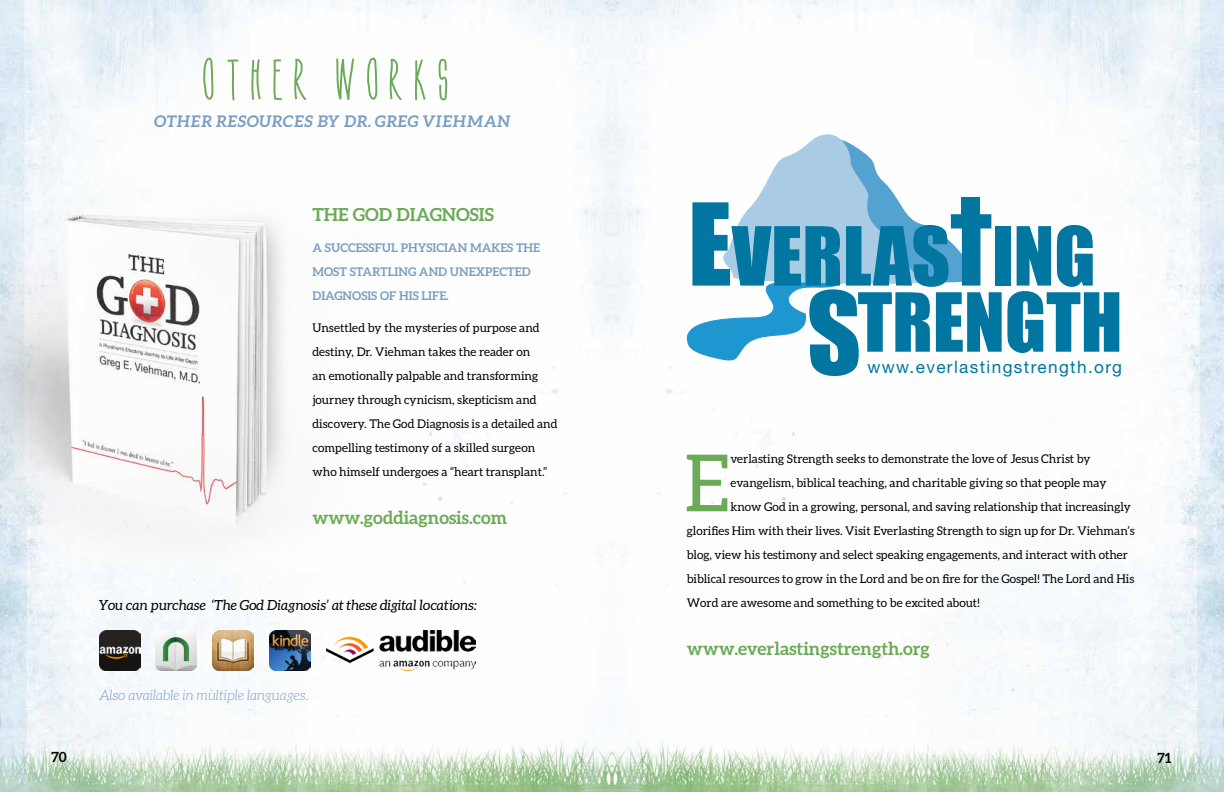
<style>
.page{position:relative;width:1224px;height:792px;background:#fff}
.page>*{position:absolute;margin:0;border:0;box-sizing:border-box;transform-origin:0 0}
.t1{font:79px "Aleo";color:#6baa56}
.t2{font:75.1px/66.1px "Impact";color:#0076a0}
.t3{font:57px "Heidi";color:#6baa56}
.t4{font:700 18px "Aleo";color:#6baa56}
.t5{font:17.2px "Helvetica Neue";letter-spacing:.08em;color:#0076a0}
.t6{font:italic 700 16px "Aleo";color:#7a9ec2}
.t7{font:700 14px "Aleo";color:#000}
.t8{font:italic 13.9px "Aleo";color:#000}
.t9{font:italic 300 13.9px "Aleo";color:#7a9ec2}
.t10{font:12px/24px "Aleo";color:#000}
.t11{font:700 12px/24px "Aleo";color:#7a9ec2}
.s1{font-size:105.2px}
.s2{font-size:90.2px}
</style>
<div class="page">
<img style="left:0;top:0;width:1224px;height:792px">
<svg style="left:687px;top:134px;width:290px;height:230px"></svg>
<div style="left:962px;top:198px;width:18px;height:27px;background:#0076a0"></div>
<img style="left:0;top:125px;width:456px;height:442px">
<img style="left:99px;top:630px;width:41px;height:41px">
<img style="left:213px;top:630px;width:41px;height:41px">
<img style="left:269px;top:630px;width:41px;height:41px">
<img style="left:156px;top:630px;width:41px;height:41px">
<img style="left:327px;top:630px;width:148px;height:41px">
<h3 class="t3" style="left:204px;top:52px;width:258px">OTHER WORKS</h3>
<h3 class="t6" style="left:154px;top:112px;width:358px">OTHER RESOURCES BY DR. GREG VIEHMAN</h3>
<h3 class="t4" style="left:312px;top:205px;width:183px">THE GOD DIAGNOSIS</h3>
<p class="t11" style="left:312px;top:236px;width:229px">A SUCCESSFUL PHYSICIAN MAKES THE<br>MOST STARTLING AND UNEXPECTED<br>DIAGNOSIS OF HIS LIFE.</p>
<p class="t10" style="left:312px;top:316px;width:247px">Unsettled by the mysteries of purpose and destiny, Dr. Viehman takes the reader on<br>an emotionally palpable and transforming journey through cynicism, skepticism and discovery. The God Diagnosis is a detailed and compelling testimony of a skilled surgeon who himself undergoes a “heart transplant.”</p>
<h3 class="t4" style="left:312px;top:508px;width:196px">www.goddiagnosis.com</h3>
<p class="t8" style="left:99px;top:597px;width:380px">You can purchase ‘The God Diagnosis’ at these digital locations:</p>
<p class="t9" style="left:99px;top:687px;width:211px">Also available in multiple languages.</p>
<h2 class="t2" style="left:807px;top:223px;width:317px;text-indent:-119px"><span class="s1">E</span>VERLAS<span class="s2">T</span>ING<br><span class="s1">S</span>TRENGTH</h2>
<h3 class="t5" style="left:867px;top:356px;width:256px">www.everlastingstrength.org</h3>
<h1 class="t1" style="left:684px;top:439px;width:48px">E</h1>
<p class="t10" style="left:730px;top:447px;width:362px">verlasting Strength seeks to demonstrate the love of Jesus Christ by</p>
<p class="t10" style="left:730px;top:471px;width:378px">evangelism, biblical teaching, and charitable giving so that people may</p>
<p class="t10" style="left:730px;top:495px;width:402px">know God in a growing, personal, and saving relationship that increasingly</p>
<p class="t10" style="left:687px;top:519px;width:449px">glorifies Him with their lives. Visit Everlasting Strength to sign up for Dr. Viehman’s</p>
<p class="t10" style="left:687px;top:543px;width:443px">blog, view his testimony and select speaking engagements, and interact with other</p>
<p class="t10" style="left:687px;top:567px;width:449px">biblical resources to grow in the Lord and be on fire for the Gospel! The Lord and His</p>
<p class="t10" style="left:687px;top:591px;width:294px">Word are awesome and something to be excited about!</p>
<h3 class="t4" style="left:687px;top:638px;width:245px">www.everlastingstrength.org</h3>
<p class="t7" style="left:51px;top:749px;width:17px">70</p>
<p class="t7" style="left:1157px;top:749px;width:16px">71</p>
</div>
